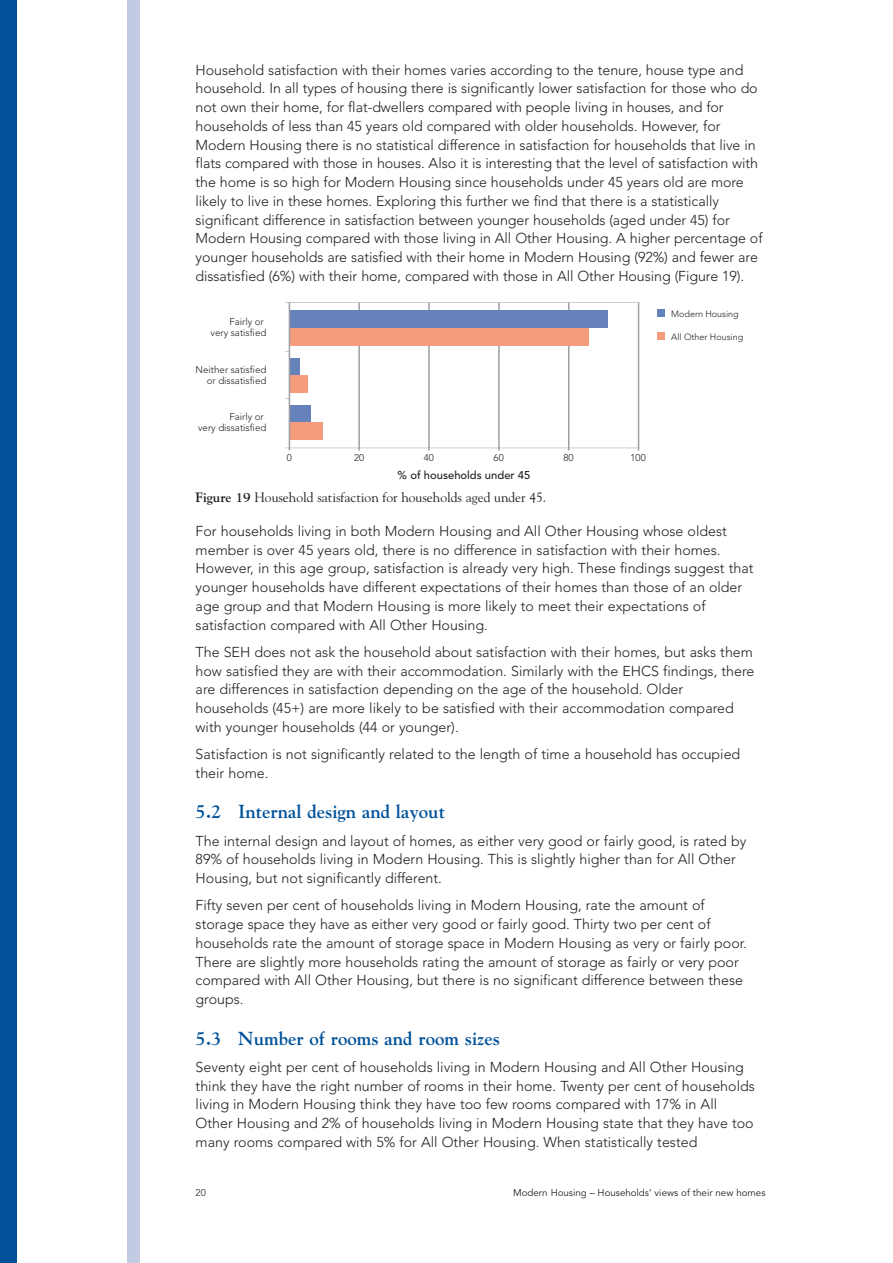
<style>
.page{position:relative;width:893px;height:1263px;background:#fff}
.page>*{position:absolute;margin:0;border:0;box-sizing:border-box;transform-origin:0 0}
.t1{font:300 31.5px "Avenir";color:#231f20}
.t2{font:700 18.75px "Goudy";color:#01529a}
.t3{font:300 14.25px/18.8px "Avenir";color:#231f20}
.t4{font:13.5px "Goudy";color:#231f20}
.t5{font:500 11.25px "Avenir";color:#231f20}
.t6{font:300 9.75px/11.7px "Avenir";color:#231f20;text-align:right}
.t7{font:9.75px "Avenir";color:#231f20}
.t8{font:300 9px "Avenir";color:#231f20}
.s1{font-weight:700}
</style>
<div class="page">
<div style="left:128px;top:0;width:12px;height:1263px;background:#c3cbe4"></div>
<div style="left:0;top:0;width:17px;height:1263px;background:#01529a"></div>
<hr style="left:359px;top:302px;width:1px;height:146px;background:#9d9fa2">
<hr style="left:429px;top:302px;width:1px;height:146px;background:#9d9fa2">
<hr style="left:499px;top:302px;width:1px;height:146px;background:#9d9fa2">
<hr style="left:568px;top:302px;width:1px;height:146px;background:#9d9fa2">
<div style="left:289px;top:311px;width:319px;height:17px;background:#6582ba"></div>
<div style="left:289px;top:328px;width:300px;height:17px;background:#f69b7b"></div>
<div style="left:289px;top:358px;width:11px;height:17px;background:#6582ba"></div>
<div style="left:289px;top:375px;width:19px;height:17px;background:#f69b7b"></div>
<div style="left:289px;top:405px;width:22px;height:17px;background:#6582ba"></div>
<div style="left:289px;top:422px;width:34px;height:18px;background:#f69b7b"></div>
<div style="left:657px;top:310px;width:7px;height:7px;background:#6582ba"></div>
<div style="left:657px;top:332px;width:7px;height:8px;background:#f69b7b"></div>
<div style="left:289px;top:302px;width:350px;height:146px;border:1px solid #9d9fa2"></div>
<p class="t3" style="left:196px;top:61px;width:568px">Household satisfaction with their homes varies according to the tenure, house type and household. In all types of housing there is significantly lower satisfaction for those who do not own their home, for flat-dwellers compared with people living in houses, and for households of less than 45 years old compared with older households. However, for Modern Housing there is no statistical difference in satisfaction for households that live in flats compared with those in houses. Also it is interesting that the level of satisfaction with the home is so high for Modern Housing since households under 45 years old are more likely to live in these homes. Exploring this further we find that there is a statistically significant difference in satisfaction between younger households (aged under 45) for Modern Housing compared with those living in All Other Housing. A higher percentage of younger households are satisfied with their home in Modern Housing (92%) and fewer are dissatisfied (6%) with their home, compared with those in All Other Housing (Figure 19).</p>
<h1 class="t1" style="left:213px;top:249px;width:156px">Figure 1.19</h1>
<p class="t6" style="left:215px;top:316px;width:53px">airly or<br>ery satisfied</p>
<p class="t6" style="left:196px;top:364px;width:72px">Neither satisfied issatisfied</p>
<p class="t6" style="left:203px;top:411px;width:65px">airly or<br>ery dissatisfied</p>
<p class="t5" style="left:398px;top:471px;width:134px">% of household under 45</p>
<p class="t4" style="left:196px;top:490px;width:352px"><span class="s1">Figure 19</span> Household satisfaction for households aged under 45.</p>
<p class="t8" style="left:671px;top:310px;width:69px">Modern Housing</p>
<p class="t8" style="left:671px;top:333px;width:74px">A Other Housing</p>
<p class="t6" style="left:636px;top:453px;width:12px">00</p>
<p class="t3" style="left:196px;top:523px;width:559px">For households living in both Modern Housing and All Other Housing whose oldest member is over 45 years old, there is no difference in satisfaction with their homes.<br>However, in this age group, satisfaction is already very high. These findings suggest that younger households have different expectations of their homes than those of an older age group and that Modern Housing is more likely to meet their expectations of satisfaction compared with All Other Housing.</p>
<p class="t3" style="left:196px;top:644px;width:560px">The SEH does not ask the household about satisfaction with their homes, but asks them how satisfied they are with their accommodation. Similarly with the EHCS findings, there are differences in satisfaction depending on the age of the household. Older households (45+) are more likely to be satisfied with their accommodation compared with younger households (44 or younger).</p>
<p class="t3" style="left:196px;top:746px;width:546px">Satisfaction is not significantly related to the length of time a household has occupied their home.</p>
<h2 class="t2" style="left:196px;top:801px;width:251px">5.2 Internal design and layout</h2>
<p class="t3" style="left:196px;top:832px;width:552px">The internal design and layout of homes, as either very good or fairly good, is rated by<br>89% of households living in Modern Housing. This is slightly higher than for All Other<br>Housing, but not significantly different.</p>
<p class="t3" style="left:196px;top:897px;width:553px">Fifty seven per cent of households living in Modern Housing, rate the amount of storage space they have as either very good or fairly good. Thirty two per cent of households rate the amount of storage space in Modern Housing as very or fairly poor.<br>There are slightly more households rating the amount of storage as fairly or very poor compared with All Other Housing, but there is no significant difference between these groups.</p>
<h2 class="t2" style="left:196px;top:1027px;width:306px">5.3 Number of rooms and room sizes</h2>
<p class="t3" style="left:196px;top:1059px;width:561px">Seventy eight per cent of households living in Modern Housing and All Other Housing think they have the right number of rooms in their home. Twenty per cent of households living in Modern Housing think they have too few rooms compared with 17% in All Other Housing and 2% of households living in Modern Housing state that they have too many rooms compared with 5% for All Other Housing. When statistically tested</p>
<p class="t6" style="left:196px;top:1187px;width:12px">20</p>
<p class="t7" style="left:513px;top:1188px;width:254px">Modern Housing – Households’ views of their new homes</p>
</div>
